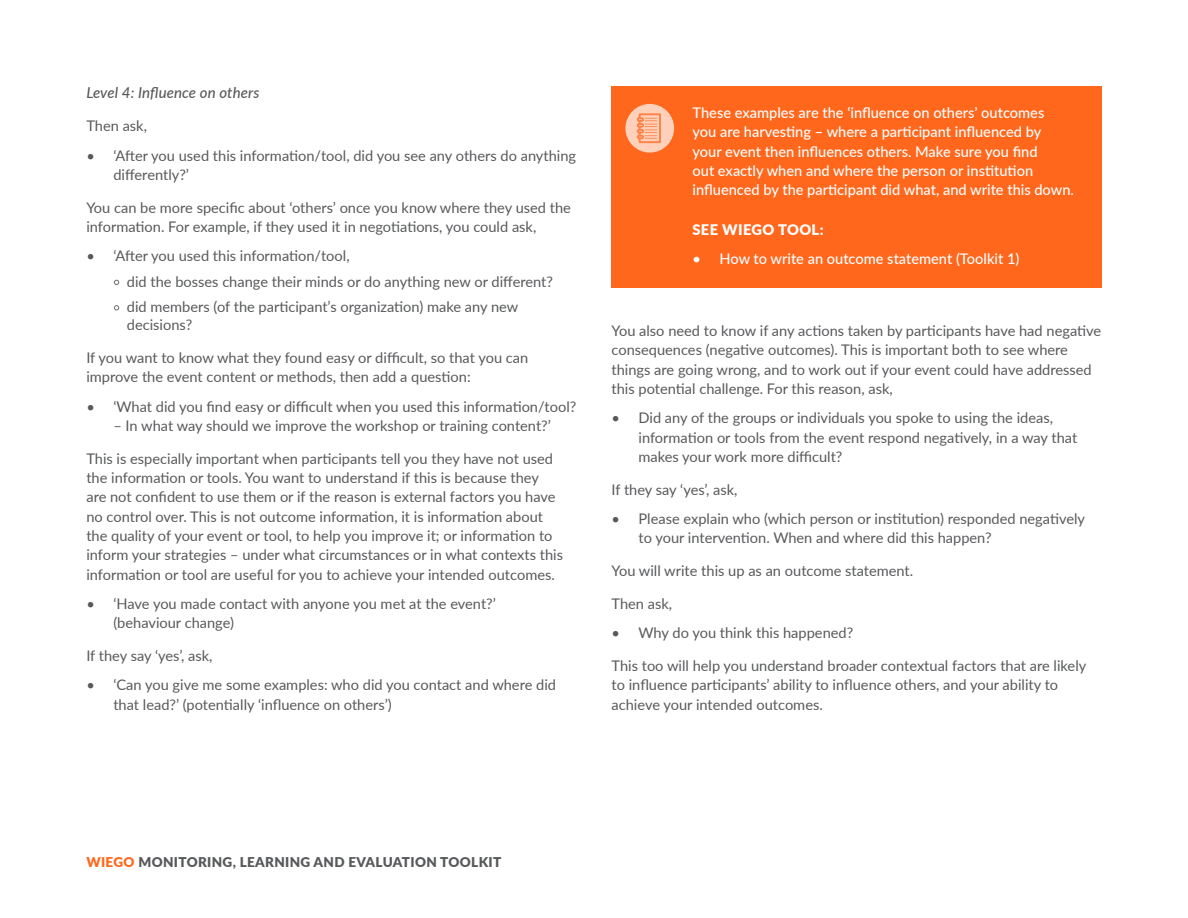
<style>
.page{position:relative;width:1188px;height:918px;background:#fff}
.page>*{position:absolute;margin:0;border:0;box-sizing:border-box;transform-origin:0 0}
.t1{font:italic 500 15px "Lato";letter-spacing:.005em;color:#58595b}
.t2{font:14.7px/19.4px "Lato";color:#58595b}
.t3{font:500 14.7px/19.4px "Lato";color:#fff}
.t4{font:900 14.7px "Lato";letter-spacing:.025em;color:#fff}
.t5{font:900 13.5px "Lato";letter-spacing:.025em;color:#58595b}
.s1{font-weight:300;color:#6d6e71}
.s2{color:#ff671d}
</style>
<div class="page">
<div style="left:612px;top:86px;width:490px;height:133px;background:#ff671d"></div>
<div style="left:612px;top:203px;width:490px;height:55px;background:#ff671d"></div>
<div style="left:612px;top:232px;width:490px;height:55px;background:#ff671d"></div>
<svg style="left:625px;top:104px;width:49px;height:49px"></svg>
<svg style="left:637px;top:113px;width:24px;height:30px"></svg>
<p class="t1" style="left:86px;top:82px;width:175px">Level 4: Influence on others</p>
<p class="t2" style="left:86px;top:116px;width:62px">Then ask,</p>
<p class="t2" style="left:113px;top:145px;width:464px;text-indent:-27px">• ‘After you used this information/tool, did you see any others do anything differently?’</p>
<p class="t2" style="left:86px;top:197px;width:486px">You can be more specific about ‘others’ once you know where they used the information. For example, if they used it in negotiations, you could ask,</p>
<p class="t2" style="left:86px;top:246px;width:265px">• ‘After you used this information/tool,</p>
<p class="t2" style="left:112px;top:271px;width:442px"><span class="s1">•</span> did the bosses change their minds or do anything new or different?</p>
<p class="t2" style="left:127px;top:297px;width:393px;line-height:18px;text-indent:-15px"><span class="s1">•</span> did members (of the participant’s organization) make any new decisions?</p>
<p class="t2" style="left:86px;top:347px;width:443px">If you want to know what they found easy or difficult, so that you can improve the event content or methods, then add a question:</p>
<p class="t2" style="left:86px;top:396px;width:491px">• ‘What did you find easy or difficult when you used this information/tool?</p>
<p class="t2" style="left:113px;top:415px;width:439px">– In what way should we improve the workshop or training content?’</p>
<p class="t2" style="left:86px;top:448px;width:478px">This is especially important when participants tell you they have not used the information or tools. You want to understand if this is because they<br>are not confident to use them or if the reason is external factors you have no control over. This is not outcome information, it is information about the quality of your event or tool, to help you improve it; or information to inform your strategies – under what circumstances or in what contexts this information or tool are useful for you to achieve your intended outcomes.</p>
<p class="t2" style="left:113px;top:593px;width:384px;text-indent:-27px">• ‘Have you made contact with anyone you met at the event?’ (behaviour change)</p>
<p class="t2" style="left:86px;top:645px;width:128px">If they say ‘yes’, ask,</p>
<p class="t2" style="left:113px;top:675px;width:444px;text-indent:-27px">• ‘Can you give me some examples: who did you contact and where did that lead?’ (potentially ‘influence on others’)</p>
<p class="t3" style="left:693px;top:103px;width:383px">These examples are the ‘influence on others’ outcomes<br>you are harvesting – where a participant influenced by your event then influences others. Make sure you find<br>out exactly when and where the person or institution influenced by the participant did what, and write this down.</p>
<p class="t4" style="left:693px;top:219px;width:133px">SEE WIEGO TOOL:</p>
<p class="t3" style="left:693px;top:249px;width:328px">• How to write an outcome statement (Toolkit 1)</p>
<p class="t2" style="left:612px;top:320px;width:491px">You also need to know if any actions taken by participants have had negative consequences (negative outcomes). This is important both to see where things are going wrong, and to work out if your event could have addressed this potential challenge. For this reason, ask,</p>
<p class="t2" style="left:639px;top:408px;width:440px;text-indent:-27px">• Did any of the groups or individuals you spoke to using the ideas, information or tools from the event respond negatively, in a way that makes your work more difficult?</p>
<p class="t2" style="left:612px;top:479px;width:128px">If they say ‘yes’, ask,</p>
<p class="t2" style="left:639px;top:508px;width:448px;text-indent:-27px">• Please explain who (which person or institution) responded negatively to your intervention. When and where did this happen?</p>
<p class="t2" style="left:612px;top:560px;width:303px">You will write this up as an outcome statement.</p>
<p class="t2" style="left:612px;top:593px;width:62px">Then ask,</p>
<p class="t2" style="left:612px;top:623px;width:243px">• Why do you think this happened?</p>
<p class="t2" style="left:612px;top:655px;width:476px">This too will help you understand broader contextual factors that are likely to influence participants’ ability to influence others, and your ability to achieve your intended outcomes.</p>
<p class="t5" style="left:86px;top:852px;width:416px"><span class="s2">WIEGO</span> MONITORING, LEARNING AND EVALUATION TOOLKIT</p>
</div>
